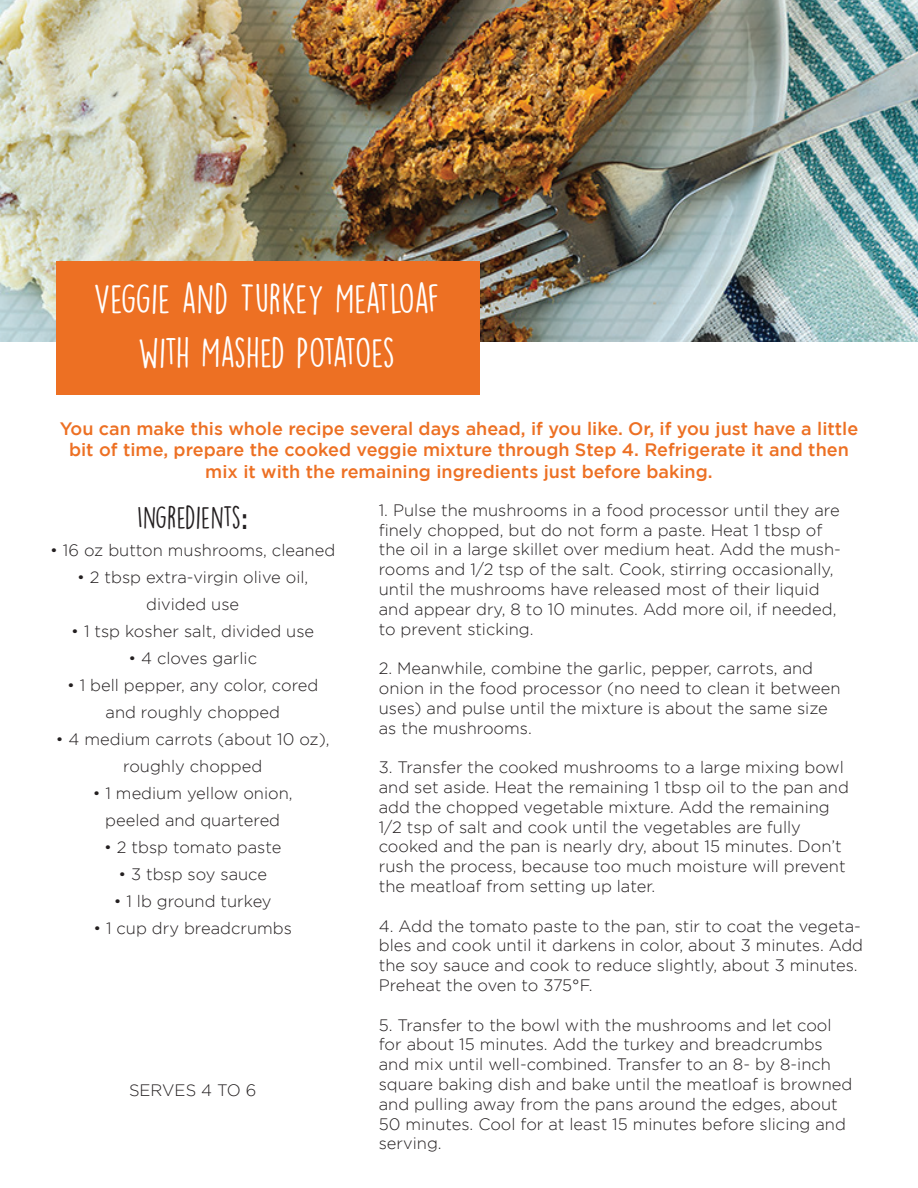
<style>
.page{position:relative;width:918px;height:1188px;background:#fff}
.page>*{position:absolute;margin:0;border:0;box-sizing:border-box;transform-origin:0 0}
.t1{font:37.5px/54px "DK Lemon Yellow Sun";letter-spacing:-.015em;color:#fff;text-align:center}
.t2{font:28.5px "DK Lemon Yellow Sun";color:#231f20}
.t3{font:500 18px/21.6px "Gotham";color:#ed7023;text-align:center}
.t4{font:300 16.5px/19.8px "Gotham";color:#231f20}
.s1{font-family:"Raleway";font-weight:700}
</style>
<div class="page">
<img style="left:0;top:0;width:918px;height:341px">
<div style="left:56px;top:261px;width:424px;height:134px;background:#ed7023"></div>
<h1 class="t1" style="left:93px;top:272px;width:348px">VEGGIE AND TURKEY MEATLOAF<br>WITH MASHED POTATOES</h1>
<p class="t3" style="left:60px;top:417px;width:800px">You can make this whole recipe several days ahead, if you like. Or, if you just have a little bit of time, prepare the cooked veggie mixture through Step 4. Refrigerate it and then mix it with the remaining ingredients just before baking.</p>
<h2 class="t2" style="left:137px;top:500px;width:112px">INGREDIENTS<span class="s1">:</span></h2>
<p class="t4" style="left:50px;top:540px;width:287px">• 16 oz button mushrooms, cleaned</p>
<p class="t4" style="left:77px;top:563px;width:233px;line-height:27px;text-align:center">• 2 tbsp extra-virgin olive oil, divided use</p>
<p class="t4" style="left:71px;top:621px;width:244px">• 1 tsp kosher salt, divided use</p>
<p class="t4" style="left:128px;top:648px;width:130px">• 4 cloves garlic</p>
<p class="t4" style="left:67px;top:671px;width:253px;line-height:27px;text-align:center">• 1 bell pepper, any color, cored and roughly chopped</p>
<p class="t4" style="left:56px;top:725px;width:275px;line-height:27px;text-align:center">• 4 medium carrots (about 10 oz), roughly chopped</p>
<p class="t4" style="left:93px;top:779px;width:201px;line-height:27px;text-align:center">• 1 medium yellow onion, peeled and quartered</p>
<p class="t4" style="left:104px;top:837px;width:179px">• 2 tbsp tomato paste</p>
<p class="t4" style="left:118px;top:864px;width:150px">• 3 tbsp soy sauce</p>
<p class="t4" style="left:114px;top:891px;width:159px">• 1 lb ground turkey</p>
<p class="t4" style="left:93px;top:918px;width:200px">• 1 cup dry breadcrumbs</p>
<p class="t4" style="left:129px;top:1080px;width:129px">SERVES 4 TO 6</p>
<p class="t4" style="left:379px;top:500px;width:464px">1. Pulse the mushrooms in a food processor until they are finely chopped, but do not form a paste. Heat 1 tbsp of the oil in a large skillet over medium heat. Add the mush&shy;rooms and 1/2 tsp of the salt. Cook, stirring occasionally, until the mushrooms have released most of their liquid and appear dry, 8 to 10 minutes. Add more oil, if needed, to prevent sticking.</p>
<p class="t4" style="left:379px;top:658px;width:463px">2. Meanwhile, combine the garlic, pepper, carrots, and onion in the food processor (no need to clean it between uses) and pulse until the mixture is about the same size as the mushrooms.</p>
<p class="t4" style="left:379px;top:757px;width:472px">3. Transfer the cooked mushrooms to a large mixing bowl and set aside. Heat the remaining 1 tbsp oil to the pan and add the chopped vegetable mixture. Add the remaining 1/2 tsp of salt and cook until the vegetables are fully cooked and the pan is nearly dry, about 15 minutes. Don’t rush the process, because too much moisture will prevent the meatloaf from setting up later.</p>
<p class="t4" style="left:379px;top:916px;width:486px">4. Add the tomato paste to the pan, stir to coat the vegeta&shy;bles and cook until it darkens in color, about 3 minutes. Add the soy sauce and cook to reduce slightly, about 3 minutes.<br>Preheat the oven to 375°F.</p>
<p class="t4" style="left:379px;top:1015px;width:475px">5. Transfer to the bowl with the mushrooms and let cool for about 15 minutes. Add the turkey and breadcrumbs and mix until well-combined. Transfer to an 8- by 8-inch square baking dish and bake until the meatloaf is browned and pulling away from the pans around the edges, about 50 minutes. Cool for at least 15 minutes before slicing and serving.</p>
</div>
